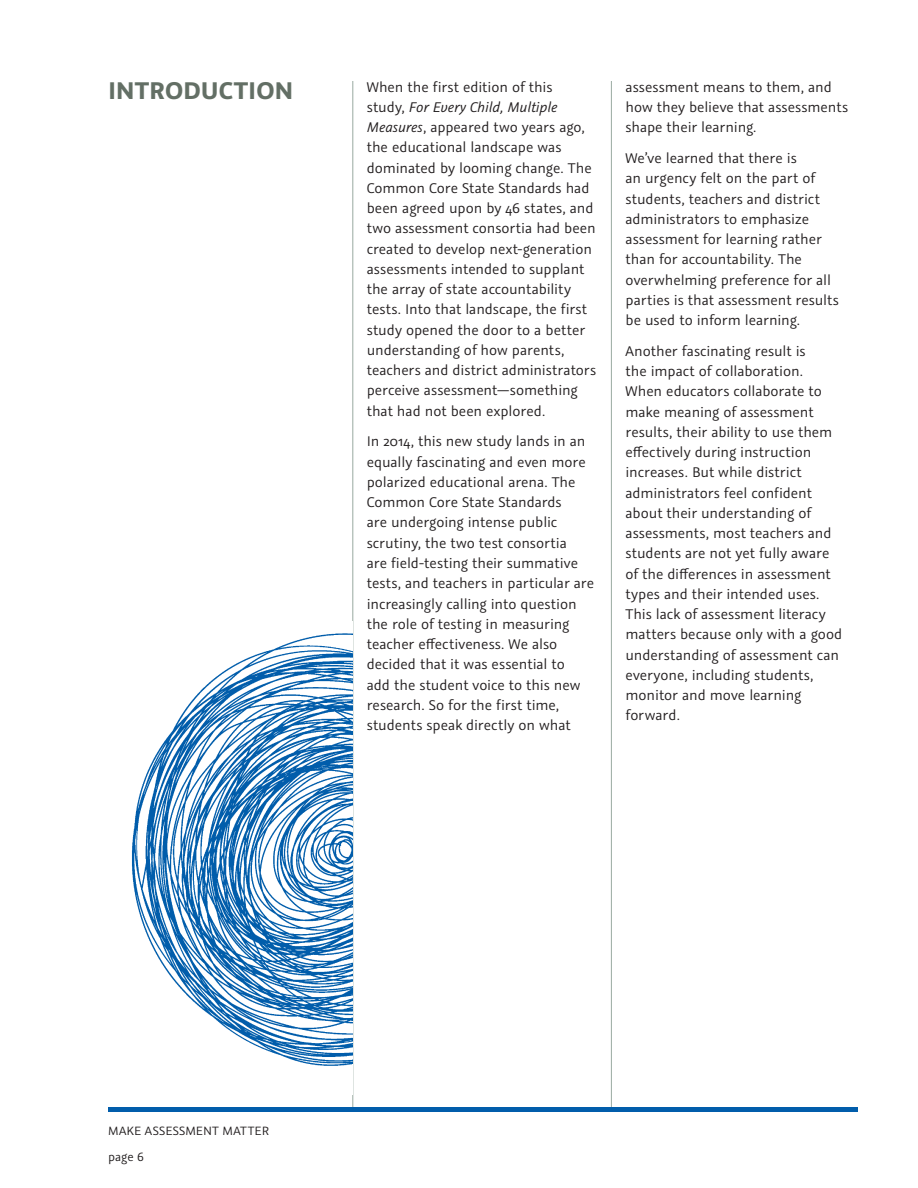
<style>
.page{position:relative;width:918px;height:1188px;background:#fff}
.page>*{position:absolute;margin:0;border:0;box-sizing:border-box;transform-origin:0 0}
.t1{font:700 27px "Graublau Sans";color:#636f65}
.t2{font:15.75px/20.2px "Graublau Sans";letter-spacing:-.005em;color:#231f20}
.t3{font:13.5px/25.5px "Graublau Sans";letter-spacing:.015em;color:#231f20}
.s1{font-style:italic}
</style>
<div class="page">
<hr style="left:352px;top:81px;width:1px;height:1026px;background:#a4b3ab">
<hr style="left:611px;top:81px;width:1px;height:1026px;background:#a4b3ab">
<img style="left:132px;top:633px;width:220px;height:433px">
<div style="left:108px;top:1107px;width:749px;height:5px;background:#015dab"></div>
<h1 class="t1" style="left:108px;top:73px;width:187px">INTRODUCTION</h1>
<p class="t2" style="left:367px;top:77px;width:231px">When the first edition of this<br>study, <span class="s1">For Every Child, Multiple Measures</span>, appeared two years ago, the educational landscape was dominated by looming change. The Common Core State Standards had been agreed upon by 46 states, and two assessment consortia had been created to develop next-generation assessments intended to supplant the array of state accountability tests. Into that landscape, the first study opened the door to a better understanding of how parents, teachers and district administrators perceive assessment—something that had not been explored.</p>
<p class="t2" style="left:367px;top:431px;width:229px">In 2014, this new study lands in an equally fascinating and even more polarized educational arena. The<br>Common Core State Standards<br>are undergoing intense public scrutiny, the two test consortia<br>are field-testing their summative tests, and teachers in particular are increasingly calling into question the role of testing in measuring teacher effectiveness. We also decided that it was essential to<br>add the student voice to this new research. So for the first time, students speak directly on what</p>
<p class="t2" style="left:626px;top:77px;width:224px">assessment means to them, and how they believe that assessments shape their learning.</p>
<p class="t2" style="left:626px;top:148px;width:215px">We’ve learned that there is<br>an urgency felt on the part of students, teachers and district administrators to emphasize assessment for learning rather than for accountability. The overwhelming preference for all parties is that assessment results be used to inform learning.</p>
<p class="t2" style="left:626px;top:341px;width:218px">Another fascinating result is<br>the impact of collaboration.<br>When educators collaborate to make meaning of assessment results, their ability to use them effectively during instruction increases. But while district administrators feel confident about their understanding of assessments, most teachers and students are not yet fully aware of the differences in assessment types and their intended uses.<br>This lack of assessment literacy matters because only with a good understanding of assessment can everyone, including students, monitor and move learning forward.</p>
<p class="t3" style="left:108px;top:1118px;width:162px">make assessment matter page 6</p>
</div>
